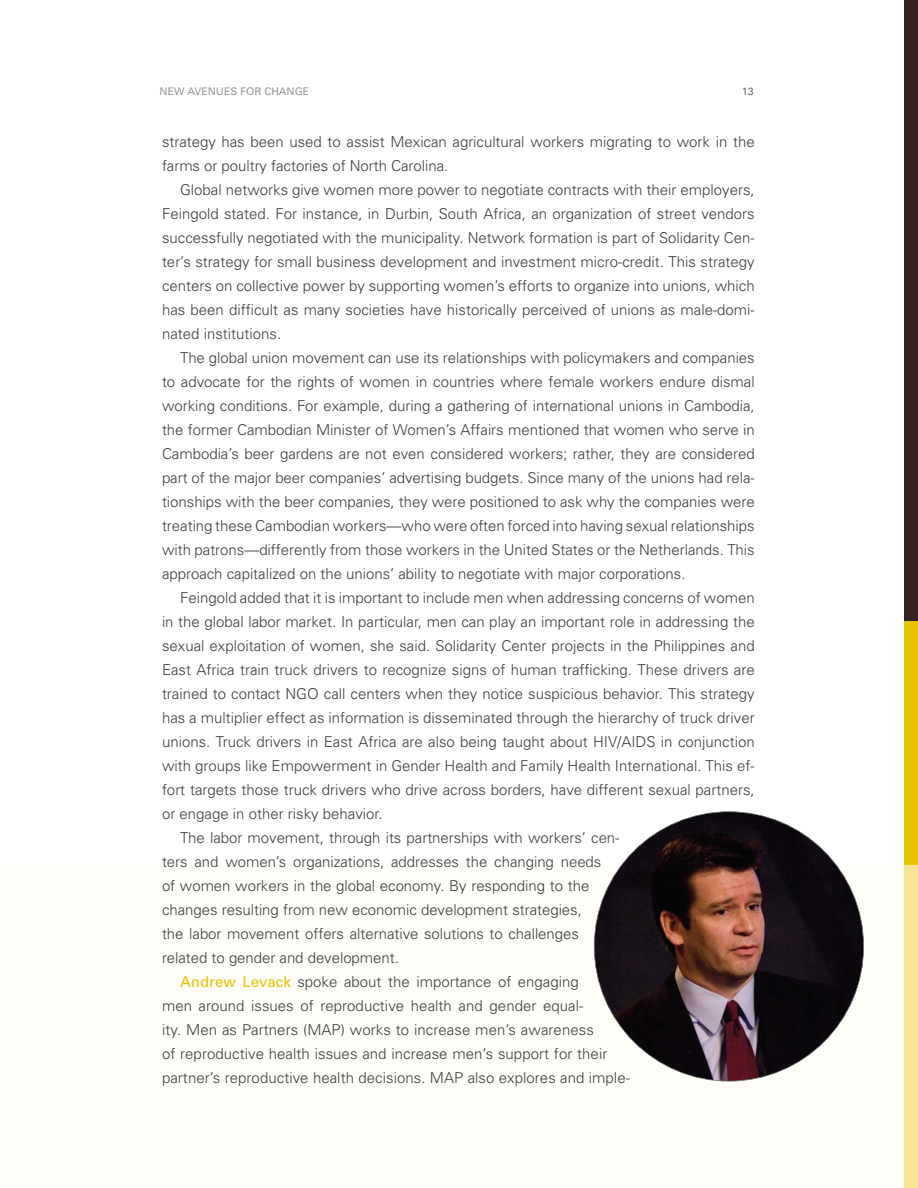
<style>
.page{position:relative;width:918px;height:1188px;background:#fff}
.page>*{position:absolute;margin:0;border:0;box-sizing:border-box;transform-origin:0 0}
.t1{font:300 15px/24px "Univers";color:#3e3e3f;text-align:justify}
.t2{font:10.5px "Univers";color:#939598}
.t3{font:10.5px "Univers";color:#717074}
.s1{font-weight:400;color:#e9c204}
</style>
<div class="page">
<div style="left:0;top:865px;width:918px;height:323px;background:#fefdf8"></div>
<div style="left:904px;top:0;width:14px;height:621px;background:#362423"></div>
<div style="left:904px;top:621px;width:14px;height:244px;background:#e9c204"></div>
<div style="left:904px;top:865px;width:14px;height:323px;background:#f7e494"></div>
<svg style="left:594px;top:811px;width:270px;height:270px"></svg>
<p class="t2" style="left:160px;top:84px;width:151px">NEW AvENuES FOR CHANGE</p>
<p class="t3" style="left:742px;top:84px;width:13px">13</p>
<p class="t1" style="left:162px;top:129px;width:594px">strategy has been used to assist Mexican agricultural workers migrating to work in the farms or poultry factories of North Carolina.</p>
<p class="t1" style="left:162px;top:177px;width:594px;text-indent:18px">Global networks give women more power to negotiate contracts with their employers, Feingold stated. For instance, in Durbin, South Africa, an organization of street vendors successfully negotiated with the municipality. Network formation is part of Solidarity Cen&shy;ter’s strategy for small business development and investment micro-credit. This strategy centers on collective power by supporting women’s efforts to organize into unions, which has been difficult as many societies have historically perceived of unions as male-domi&shy;nated institutions.</p>
<p class="t1" style="left:162px;top:345px;width:594px;text-indent:18px">The global union movement can use its relationships with policymakers and companies to advocate for the rights of women in countries where female workers endure dismal working conditions. For example, during a gathering of international unions in Cambodia, the former Cambodian Minister of Women’s Affairs mentioned that women who serve in Cambodia’s beer gardens are not even considered workers; rather, they are considered part of the major beer companies’ advertising budgets. Since many of the unions had rela&shy;tionships with the beer companies, they were positioned to ask why the companies were treating these Cambodian workers—who were often forced into having sexual relationships with patrons—differently from those workers in the United States or the Netherlands. This approach capitalized on the unions’ ability to negotiate with major corporations.</p>
<p class="t1" style="left:180px;top:585px;width:576px">Feingold added that it is important to include men when addressing concerns of women</p>
<p class="t1" style="left:162px;top:609px;width:594px">in the global labor market. In particular, men can play an important role in addressing the</p>
<p class="t1" style="left:162px;top:633px;width:594px">sexual exploitation of women, she said. Solidarity Center projects in the Philippines and</p>
<p class="t1" style="left:162px;top:657px;width:594px">East Africa train truck drivers to recognize signs of human trafficking. These drivers are</p>
<p class="t1" style="left:162px;top:681px;width:594px">trained to contact NGO call centers when they notice suspicious behavior. This strategy</p>
<p class="t1" style="left:162px;top:705px;width:594px">has a multiplier effect as information is disseminated through the hierarchy of truck driver</p>
<p class="t1" style="left:162px;top:729px;width:594px">unions. Truck drivers in East Africa are also being taught about HIV/AIDS in conjunction</p>
<p class="t1" style="left:162px;top:753px;width:594px">with groups like Empowerment in Gender Health and Family Health International. This ef-</p>
<p class="t1" style="left:162px;top:777px;width:594px">fort targets those truck drivers who drive across borders, have different sexual partners,</p>
<p class="t1" style="left:162px;top:801px;width:222px">or engage in other risky behavior.</p>
<p class="t1" style="left:180px;top:825px;width:441px">The labor movement, through its partnerships with workers’ cen-</p>
<p class="t1" style="left:162px;top:849px;width:441px">ters and women’s organizations, addresses the changing needs</p>
<p class="t1" style="left:162px;top:873px;width:429px">of women workers in the global economy. By responding to the</p>
<p class="t1" style="left:162px;top:897px;width:421px">changes resulting from new economic development strategies,</p>
<p class="t1" style="left:162px;top:921px;width:418px">the labor movement offers alternative solutions to challenges</p>
<p class="t1" style="left:162px;top:945px;width:238px">related to gender and development.</p>
<p class="t1" style="left:180px;top:969px;width:400px"><span class="s1">Andrew Levack</span> spoke about the importance of engaging</p>
<p class="t1" style="left:162px;top:993px;width:423px">men around issues of reproductive health and gender equal-</p>
<p class="t1" style="left:162px;top:1017px;width:433px">ity. Men as Partners (MAP) works to increase men’s awareness</p>
<p class="t1" style="left:162px;top:1041px;width:447px">of reproductive health issues and increase men’s support for their</p>
<p class="t1" style="left:162px;top:1065px;width:469px">partner’s reproductive health decisions. MAP also explores and imple-</p>
</div>
